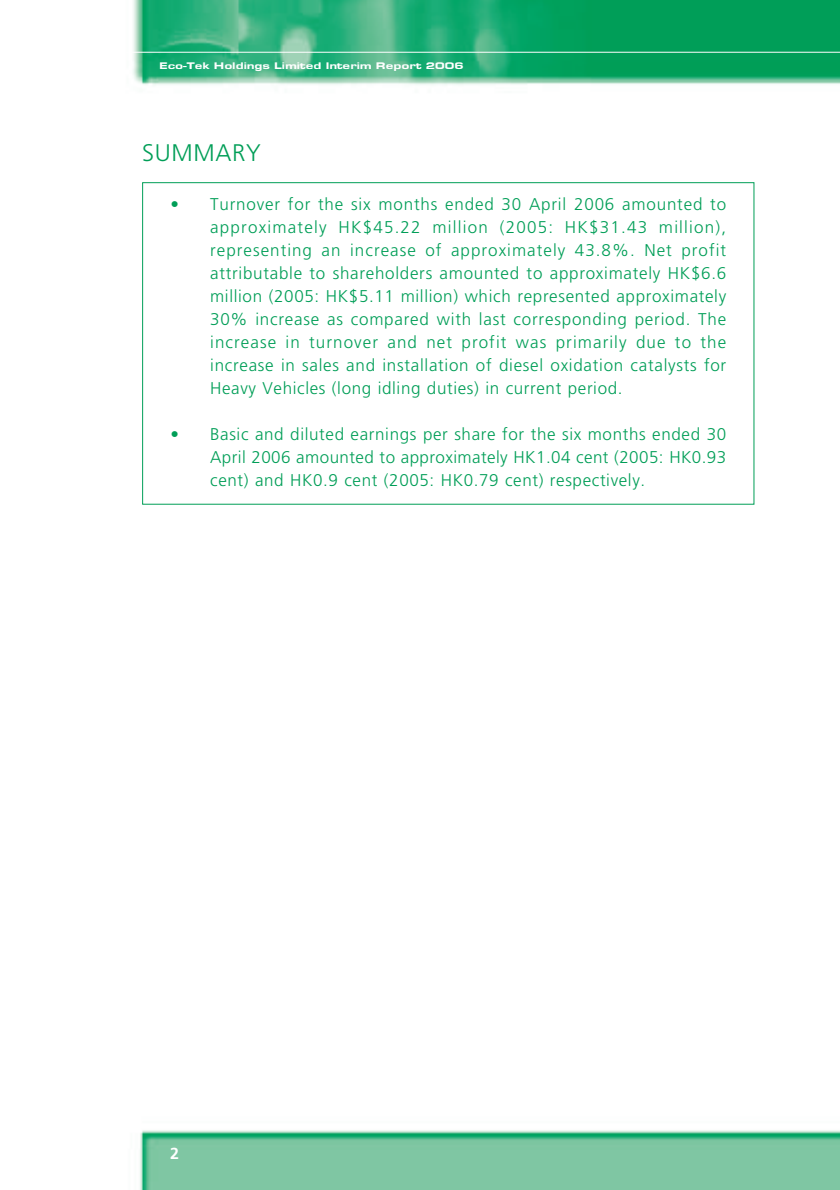
<style>
.page{position:relative;width:840px;height:1190px;background:#fff}
.page>*{position:absolute;margin:0;border:0;box-sizing:border-box;transform-origin:0 0}
.t1{font:300 24px "Frutiger";letter-spacing:.03em;color:#009e57}
.t2{font:300 17px/23px "Frutiger";letter-spacing:.045em;color:#009e57}
.t3{font:300 17px/23px "Frutiger";letter-spacing:.025em;color:#009e57}
.t4{font:300 17px "Frutiger";letter-spacing:.07em;color:#009e57}
.t5{font:300 17px "Frutiger";letter-spacing:.065em;color:#009e57}
.t6{font:700 16px "Frutiger";color:#fff}
.t7{font:10px "Eurose Heavyface";color:#fff}
</style>
<div class="page">
<img style="left:133px;top:0;width:707px;height:1190px">
<hr style="left:6px;top:52px;width:834px;height:1px;background:#fff">
<p class="t7" style="left:159px;top:62px;width:306px">Eco-Tek Holdings Limited Interim Report 2006</p>
<h1 class="t1" style="left:142px;top:143px;width:120px">SUMMARY</h1>
<p class="t2" style="left:170px;top:194px;width:10px">•</p>
<p class="t2" style="left:210px;top:194px;width:71px">Turnover</p>
<p class="t2" style="left:288px;top:194px;width:24px">for</p>
<p class="t2" style="left:318px;top:194px;width:27px">the</p>
<p class="t2" style="left:351px;top:194px;width:21px">six</p>
<p class="t2" style="left:378px;top:194px;width:60px">months</p>
<p class="t2" style="left:445px;top:194px;width:50px">ended</p>
<p class="t2" style="left:502px;top:194px;width:21px">30</p>
<p class="t2" style="left:529px;top:194px;width:39px">April</p>
<p class="t2" style="left:574px;top:194px;width:42px">2006</p>
<p class="t2" style="left:622px;top:194px;width:82px">amounted</p>
<p class="t2" style="left:710px;top:194px;width:17px">to</p>
<p class="t4" style="left:210px;top:220px;width:118px">approximately</p>
<p class="t2" style="left:339px;top:217px;width:84px">HK$45.22</p>
<p class="t4" style="left:433px;top:220px;width:57px">million</p>
<p class="t2" style="left:500px;top:217px;width:55px">(2005:</p>
<p class="t2" style="left:565px;top:217px;width:84px">HK$31.43</p>
<p class="t4" style="left:659px;top:220px;width:69px">million ,(</p>
<p class="t2" style="left:170px;top:424px;width:10px">•</p>
<p class="t2" style="left:425px;top:240px;width:18px">of</p>
<p class="t2" style="left:682px;top:240px;width:46px">profit</p>
<p class="t2" style="left:451px;top:240px;width:116px">approximately</p>
<p class="t2" style="left:210px;top:240px;width:103px">representing</p>
<p class="t2" style="left:210px;top:263px;width:518px">attributable to shareholders amounted to approximately HK$6.6</p>
<p class="t2" style="left:210px;top:286px;width:518px">million (2005: HK$5.11 million) which represented approximately</p>
<p class="t2" style="left:698px;top:309px;width:30px">The</p>
<p class="t2" style="left:350px;top:240px;width:67px">increase</p>
<p class="t2" style="left:575px;top:240px;width:61px">43.8%.</p>
<p class="t2" style="left:644px;top:240px;width:29px">Net</p>
<p class="t2" style="left:322px;top:240px;width:20px">an</p>
<p class="t2" style="left:351px;top:309px;width:80px">compared</p>
<p class="t2" style="left:437px;top:309px;width:36px">with</p>
<p class="t2" style="left:479px;top:309px;width:28px">last</p>
<p class="t2" style="left:514px;top:309px;width:115px">corresponding</p>
<p class="t2" style="left:635px;top:309px;width:57px">period.</p>
<p class="t2" style="left:255px;top:309px;width:66px">increase</p>
<p class="t2" style="left:210px;top:309px;width:39px">30%</p>
<p class="t2" style="left:327px;top:309px;width:17px">as</p>
<p class="t2" style="left:462px;top:332px;width:46px">profit</p>
<p class="t2" style="left:388px;top:332px;width:31px">and</p>
<p class="t5" style="left:556px;top:335px;width:72px">primarily</p>
<p class="t2" style="left:636px;top:332px;width:31px">due</p>
<p class="t2" style="left:701px;top:332px;width:27px">the</p>
<p class="t2" style="left:210px;top:332px;width:518px">increase<br>increase in sales and installation of diesel oxidation catalysts for<br>Heavy Vehicles (long idling duties) in current period.</p>
<p class="t2" style="left:210px;top:424px;width:518px">Basic and diluted earnings per share for the six months ended 30</p>
<p class="t2" style="left:286px;top:332px;width:16px">in</p>
<p class="t5" style="left:309px;top:335px;width:70px">turnover</p>
<p class="t2" style="left:426px;top:332px;width:27px">net</p>
<p class="t2" style="left:675px;top:332px;width:18px">to</p>
<p class="t2" style="left:516px;top:332px;width:32px">was</p>
<p class="t3" style="left:210px;top:447px;width:518px">April 2006 amounted to approximately HK1.04 cent (2005: HK0.93 cent) and HK0.9 cent (2005: HK0.79 cent) respectively.</p>
<p class="t6" style="left:170px;top:1147px;width:10px">2</p>
</div>
